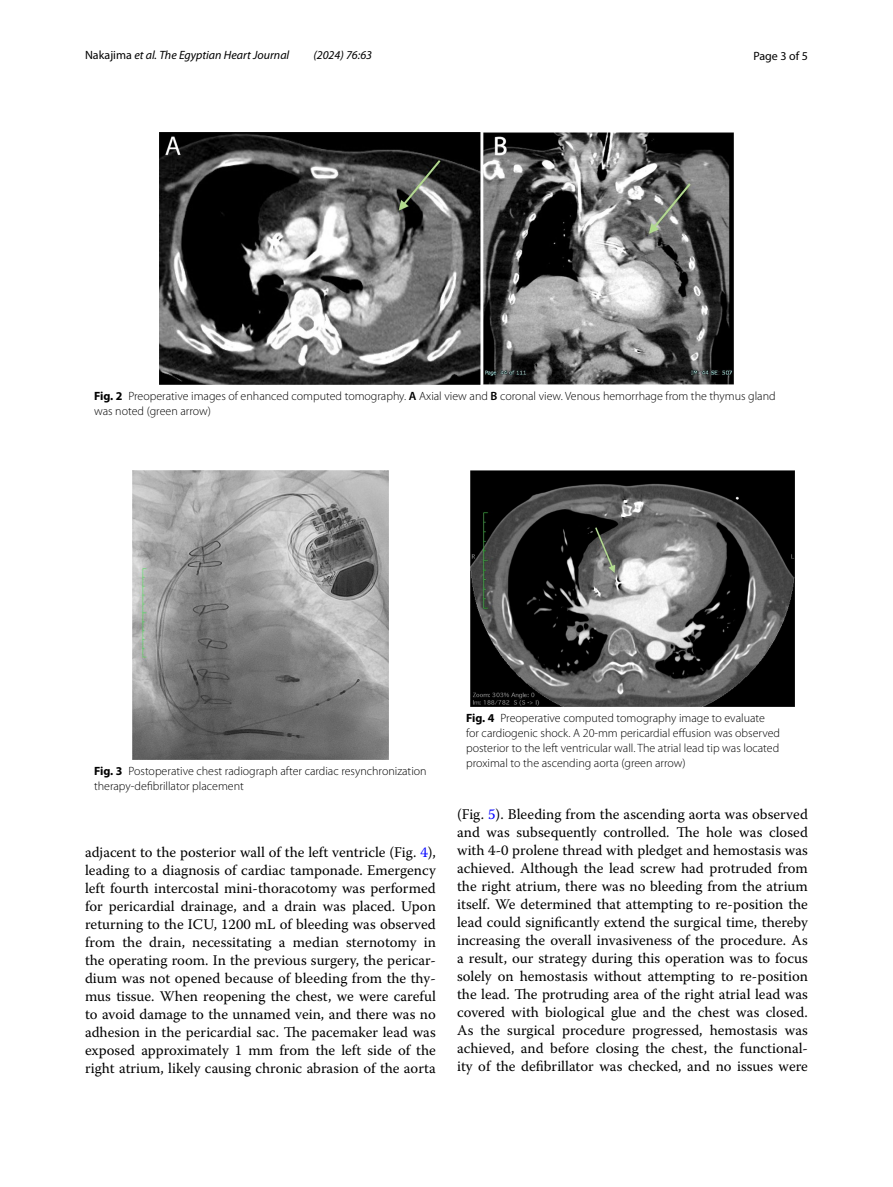
<style>
.page{position:relative;width:893px;height:1187px;background:#fff}
.page>*{position:absolute;margin:0;border:0;box-sizing:border-box;transform-origin:0 0}
.t1{font:14.7px/18px "Warnock Pro";color:#000;text-align:justify}
.t2{font:300 12px/15px "Myriad Pro";color:#000}
.t3{font:italic 12px "Myriad Pro";color:#000}
.t4{font:12px "Myriad Pro";color:#000}
.s1{font-style:normal}
.s2{font-weight:700}
.s3{font-weight:600}
.s4{color:#00f}
</style>
<div class="page">
<img style="left:160px;top:133px;width:573px;height:251px">
<img style="left:133px;top:471px;width:255px;height:288px">
<img style="left:471px;top:471px;width:323px;height:235px">
<p class="t3" style="left:85px;top:48px;width:206px"><span class="s1">Nakajima</span> et al. The Egyptian Heart Journal</p>
<p class="t3" style="left:313px;top:48px;width:60px">(2024) 76:63</p>
<p class="t4" style="left:753px;top:48px;width:56px">Page 3 of 5</p>
<p class="t2" style="left:94px;top:388px;width:683px"><span class="s2">Fig. 2</span> Preoperative images of enhanced computed tomography. <span class="s3">A</span> Axial view and <span class="s3">B</span> coronal view. Venous hemorrhage from the thymus gland was noted (green arrow)</p>
<p class="t2" style="left:94px;top:763px;width:334px"><span class="s2">Fig. 3</span> Postoperative chest radiograph after cardiac resynchronization therapy-defibrillator placement</p>
<p class="t1" style="left:85px;top:842px;width:352px">adjacent to the posterior wall of the left ventricle (Fig. <span class="s4">4</span>), leading to a diagnosis of cardiac tamponade. Emergency left fourth intercostal mini-thoracotomy was performed for pericardial drainage, and a drain was placed. Upon returning to the ICU, 1200 mL of bleeding was observed from the drain, necessitating a median sternotomy in the operating room. In the previous surgery, the pericar&shy;dium was not opened because of bleeding from the thy&shy;mus tissue. When reopening the chest, we were careful to avoid damage to the unnamed vein, and there was no adhesion in the pericardial sac. The pacemaker lead was exposed approximately 1 mm from the left side of the right atrium, likely causing chronic abrasion of the aorta</p>
<p class="t2" style="left:466px;top:710px;width:315px"><span class="s2">Fig. 4</span> Preoperative computed tomography image to evaluate for cardiogenic shock. A 20-mm pericardial effusion was observed posterior to the left ventricular wall. The atrial lead tip was located proximal to the ascending aorta (green arrow)</p>
<p class="t1" style="left:457px;top:805px;width:352px">(Fig. <span class="s4">5</span>). Bleeding from the ascending aorta was observed and was subsequently controlled. The hole was closed with 4-0 prolene thread with pledget and hemostasis was achieved. Although the lead screw had protruded from the right atrium, there was no bleeding from the atrium itself. We determined that attempting to re-position the lead could significantly extend the surgical time, thereby increasing the overall invasiveness of the procedure. As a result, our strategy during this operation was to focus solely on hemostasis without attempting to re-position the lead. The protruding area of the right atrial lead was covered with biological glue and the chest was closed.<br>As the surgical procedure progressed, hemostasis was achieved, and before closing the chest, the functional&shy;ity of the defibrillator was checked, and no issues were</p>
</div>
